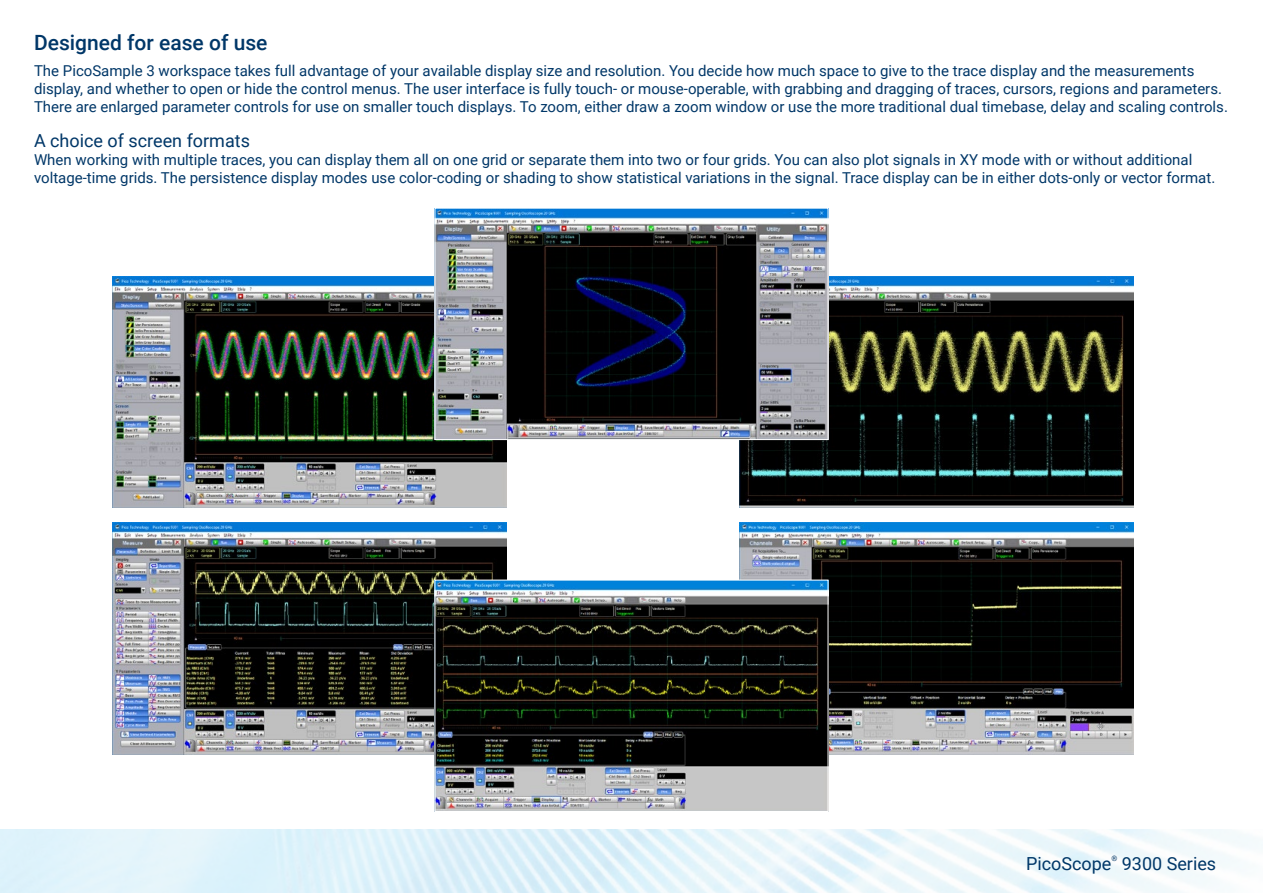
<style>
.page{position:relative;width:1263px;height:893px;background:#fff}
.page>*{position:absolute;margin:0;border:0;box-sizing:border-box;transform-origin:0 0}
.t1{font:500 21px "Roboto";color:#003768}
.t2{font:18px "Roboto";color:#003768}
.t3{font:15px/18px "Roboto";color:#003768}
.t4{font:7.5px "Roboto";color:#003768}
</style>
<div class="page">
<img style="left:0;top:829px;width:1263px;height:64px">
<img style="left:113px;top:276px;width:393px;height:232px">
<img style="left:113px;top:523px;width:393px;height:231px">
<img style="left:740px;top:276px;width:393px;height:232px">
<img style="left:740px;top:523px;width:393px;height:231px">
<img style="left:437px;top:210px;width:389px;height:228px">
<div style="left:435px;top:208px;width:393px;height:232px;border:1px solid #fff"></div>
<img style="left:437px;top:582px;width:389px;height:228px">
<div style="left:435px;top:580px;width:393px;height:232px;border:1px solid #fff"></div>
<h1 class="t1" style="left:34px;top:28px;width:235px">Designed for ease of use</h1>
<p class="t3" style="left:34px;top:61px;width:1195px">The PicoSample 3 workspace takes full advantage of your available display size and resolution. You decide how much space to give to the trace display and the measurements display, and whether to open or hide the control menus. The user interface is fully touch- or mouse-operable, with grabbing and dragging of traces, cursors, regions and parameters.<br>There are enlarged parameter controls for use on smaller touch displays. To zoom, either draw a zoom window or use the more traditional dual timebase, delay and scaling controls.</p>
<p class="t2" style="left:34px;top:128px;width:217px">A choice of screen formats</p>
<p class="t3" style="left:34px;top:150px;width:1183px">When working with multiple traces, you can display them all on one grid or separate them into two or four grids. You can also plot signals in XY mode with or without additional voltage-time grids. The persistence display modes use color-coding or shading to show statistical variations in the signal. Trace display can be in either dots-only or vector format.</p>
<p class="t2" style="left:1026px;top:851px;width:87px">PicoScope</p>
<p class="t4" style="left:1111px;top:853px;width:7px">®</p>
<p class="t2" style="left:1122px;top:851px;width:96px">9300 Series</p>
</div>
